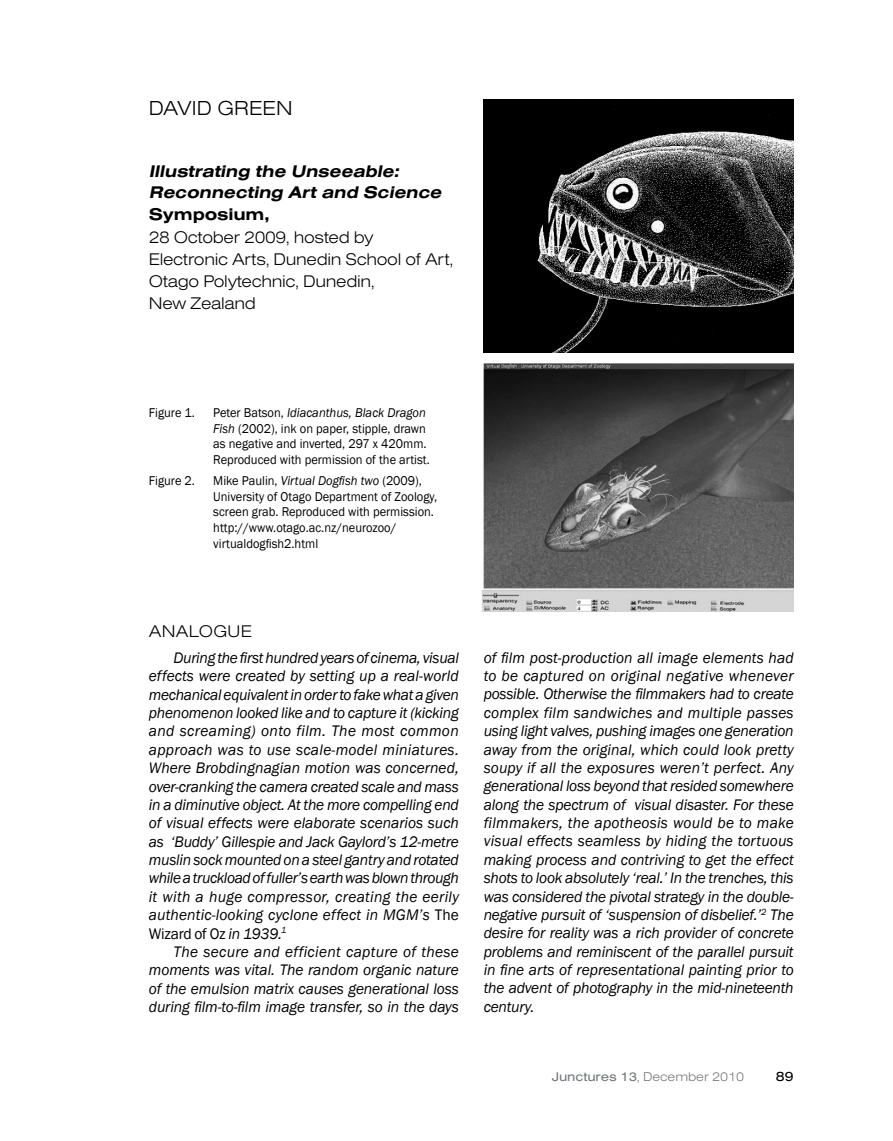
<style>
.page{position:relative;width:893px;height:1141px;background:#fff}
.page>*{position:absolute;margin:0;border:0;box-sizing:border-box;transform-origin:0 0}
.t1{font:300 expanded 21px "Nimbus San T";color:#000}
.t2{font:300 expanded 17.5px/21.9px "Nimbus San T";letter-spacing:-.02em;color:#000}
.t3{font:italic 700 expanded 17.5px/21.9px "Nimbus San T";color:#000}
.t4{font:700 expanded 17.5px "Nimbus San T";letter-spacing:-.01em;color:#000}
.t5{font:300 expanded 17.5px "Nimbus San T";letter-spacing:.015em;color:#000}
.t6{font:italic 15.75px/18.4px "Franklin Gothic";letter-spacing:-.005em;color:#000;text-align:justify}
.t7{font:expanded 14px "Nimbus San T";color:#000}
.t8{font:13.12px/15.8px "Franklin Gothic";color:#000;scale:.95 1}
.t9{font:300 expanded 13.12px "Nimbus San T";letter-spacing:-.01em;color:#74777b}
.s1{font-style:italic}
.s2{font-style:normal}
.s3{font-weight:400}
</style>
<div class="page">
<img style="left:484px;top:99px;width:310px;height:253px">
<img style="left:482px;top:364px;width:312px;height:247px">
<h1 class="t1" style="left:149px;top:96px;width:145px">DAVID GREEN</h1>
<p class="t3" style="left:149px;top:160px;width:298px">Illustrating the Unseeable:<br>Reconnecting Art and Science</p>
<p class="t4" style="left:149px;top:205px;width:122px">Symposium,</p>
<p class="t2" style="left:149px;top:227px;width:306px">28 October 2009, hosted by<br>Electronic Arts, Dunedin School of Art,<br>Otago Polytechnic, Dunedin,<br>New Zealand</p>
<p class="t8" style="left:149px;top:405px;width:50px">Figure 1.</p>
<p class="t8" style="left:213px;top:405px;width:229px">Peter Batson, <span class="s1">Idiacanthus, Black Dragon Fish</span> (2002), ink on paper, stipple, drawn as negative and inverted, 297 x 420mm.<br>Reproduced with permission of the artist.</p>
<p class="t8" style="left:149px;top:473px;width:50px">Figure 2.</p>
<p class="t8" style="left:213px;top:473px;width:237px">Mike Paulin, <span class="s1">Virtual Dogfish two</span> (2009), University of Otago Department of Zoology, screen grab. Reproduced with permission. http://www.otago.ac.nz/neurozoo/ virtualdogfish2.html</p>
<p class="t5" style="left:149px;top:621px;width:105px">ANALOGUE</p>
<p class="t6" style="left:149px;top:649px;width:312px;text-indent:25px">During the first hundred years of cinema, visual effects were created by setting up a real-world mechanical equivalent in order to fake what a given phenomenon looked like and to capture it (kicking and screaming) onto film. The most common approach was to use scale-model miniatures.<br>Where Brobdingnagian motion was concerned, over-cranking the camera created scale and mass in a diminutive object. At the more compelling end of visual effects were elaborate scenarios such as ‘Buddy’ Gillespie and Jack Gaylord’s 12-metre muslin sock mounted on a steel gantry and rotated while a truckload of fuller’s earth was blown through it with a huge compressor, creating the eerily authentic-looking cyclone effect in MGM’s <span class="s2">The Wizard of Oz</span> in 1939.<sup>1</sup></p>
<p class="t6" style="left:149px;top:943px;width:312px;text-indent:25px">The secure and efficient capture of these moments was vital. The random organic nature of the emulsion matrix causes generational loss during film-to-film image transfer, so in the days</p>
<p class="t6" style="left:484px;top:648px;width:312px">of film post-production all image elements had to be captured on original negative whenever possible. Otherwise the filmmakers had to create complex film sandwiches and multiple passes using light valves, pushing images one generation away from the original, which could look pretty soupy if all the exposures weren’t perfect. Any generational loss beyond that resided somewhere along the spectrum of visual disaster. For these filmmakers, the apotheosis would be to make visual effects seamless by hiding the tortuous making process and contriving to get the effect shots to look absolutely ‘real.’ In the trenches, this was considered the pivotal strategy in the double&shy;negative pursuit of ‘suspension of disbelief.’<sup>2</sup> The desire for reality was a rich provider of concrete problems and reminiscent of the parallel pursuit in fine arts of representational painting prior to the advent of photography in the mid-nineteenth century.</p>
<p class="t9" style="left:552px;top:1070px;width:194px"><span class="s3">Junctures 13</span>, December 2010</p>
<p class="t7" style="left:776px;top:1069px;width:19px">89</p>
</div>
